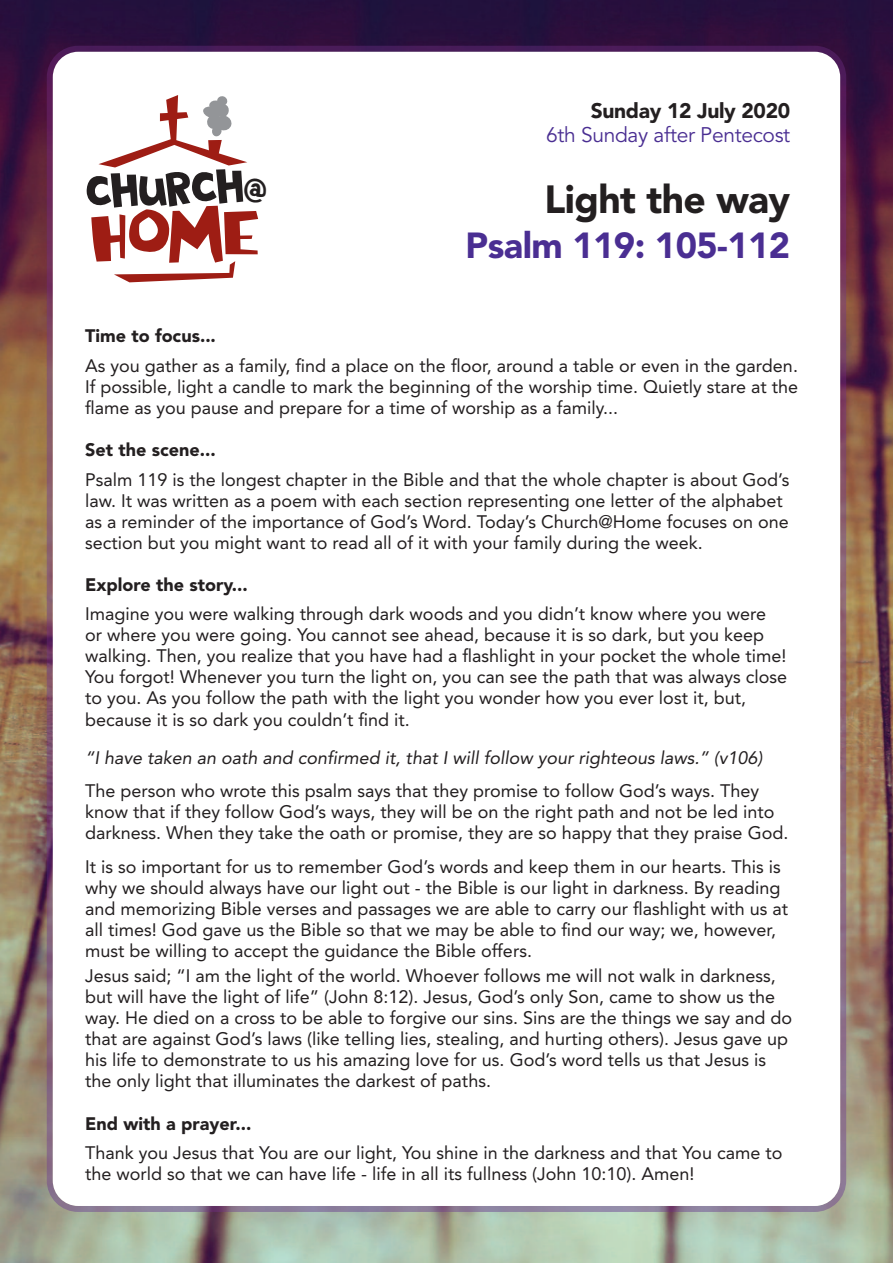
<style>
.page{position:relative;width:893px;height:1263px;background:#fff}
.page>*{position:absolute;margin:0;border:0;box-sizing:border-box;transform-origin:0 0}
.t1{font:63.15px "Bowreghul";color:#9e1d14;scale:1.25 1}
.t2{font:48.45px "DK Frozen Memory";color:#231f20}
.t3{font:900 39px "Avenir";letter-spacing:-.015em;color:#231f20}
.t4{font:900 36px "Avenir";letter-spacing:-.015em;color:#4a2e92}
.t5{font:21px "Avenir";letter-spacing:-.015em;color:#4a2e92}
.t6{font:900 21px "Avenir";letter-spacing:-.015em;color:#231f20}
.t7{font:18px/21px "Avenir";color:#231f20}
.t8{font:italic 18px "Avenir";color:#231f20}
.t9{font:900 18px "Avenir";color:#231f20}
.s1{font-size:35.85px}
.s2{font-size:80.25px}
</style>
<div class="page">
<img style="left:0;top:0;width:893px;height:1263px">
<img style="left:47px;top:46px;width:799px;height:1166px">
<div style="left:53px;top:52px;width:787px;height:1154px;background:#fff;border-radius:26px"></div>
<svg style="left:114px;top:261px;width:121px;height:21px"></svg>
<svg style="left:98px;top:95px;width:149px;height:72px"></svg>
<h2 class="t2" style="left:85px;top:164px;width:183px;rotate:-2deg">church<span class="s1">@</span></h2>
<h1 class="t1" style="left:91px;top:201px;width:137px;rotate:-2deg">H<span class="s2">O</span>ME</h1>
<p class="t6" style="left:591px;top:92px;width:201px">Sunday 12 July 2020</p>
<p class="t5" style="left:546px;top:122px;width:246px">6th Sunday after Pentecost</p>
<h3 class="t3" style="left:544px;top:166px;width:247px">Light the way</h3>
<h3 class="t4" style="left:466px;top:215px;width:326px">Psalm 119: 105-112</h3>
<p class="t9" style="left:85px;top:321px;width:132px">Time to focus...</p>
<p class="t7" style="left:85px;top:355px;width:715px;text-align:justify">As you gather as a family, find a place on the floor, around a table or even in the garden.<br>If possible, light a candle to mark the beginning of the worship time. Quietly stare at the flame as you pause and prepare for a time of worship as a family...</p>
<p class="t9" style="left:85px;top:434px;width:132px">Set the scene...</p>
<p class="t7" style="left:85px;top:468px;width:706px">Psalm 119 is the longest chapter in the Bible and that the whole chapter is about God’s law. It was written as a poem with each section representing one letter of the alphabet as a reminder of the importance of God’s Word. Today’s Church@Home focuses on one section but you might want to read all of it with your family during the week.</p>
<p class="t9" style="left:85px;top:569px;width:164px">Explore the story...</p>
<p class="t7" style="left:85px;top:603px;width:704px">Imagine you were walking through dark woods and you didn’t know where you were or where you were going. You cannot see ahead, because it is so dark, but you keep walking. Then, you realize that you have had a flashlight in your pocket the whole time!<br>You forgot! Whenever you turn the light on, you can see the path that was always close to you. As you follow the path with the light you wonder how you ever lost it, but, because it is so dark you couldn’t find it.</p>
<p class="t8" style="left:85px;top:746px;width:679px">“I have taken an oath and confirmed it, that I will follow your righteous laws.” (v106)</p>
<p class="t7" style="left:85px;top:780px;width:705px">The person who wrote this psalm says that they promise to follow God’s ways. They know that if they follow God’s ways, they will be on the right path and not be led into darkness. When they take the oath or promise, they are so happy that they praise God.</p>
<p class="t7" style="left:85px;top:856px;width:705px">It is so important for us to remember God’s words and keep them in our hearts. This is why we should always have our light out - the Bible is our light in darkness. By reading and memorizing Bible verses and passages we are able to carry our flashlight with us at all times! God gave us the Bible so that we may be able to find our way; we, however, must be willing to accept the guidance the Bible offers.</p>
<p class="t7" style="left:85px;top:965px;width:709px">Jesus said; “I am the light of the world. Whoever follows me will not walk in darkness, but will have the light of life” (John 8:12). Jesus, God’s only Son, came to show us the way. He died on a cross to be able to forgive our sins. Sins are the things we say and do that are against God’s laws (like telling lies, stealing, and hurting others). Jesus gave up his life to demonstrate to us his amazing love for us. God’s word tells us that Jesus is the only light that illuminates the darkest of paths.</p>
<p class="t9" style="left:85px;top:1108px;width:168px">End with a prayer...</p>
<p class="t7" style="left:85px;top:1142px;width:699px">Thank you Jesus that You are our light, You shine in the darkness and that You came to the world so that we can have life - life in all its fullness (John 10:10). Amen!</p>
</div>
